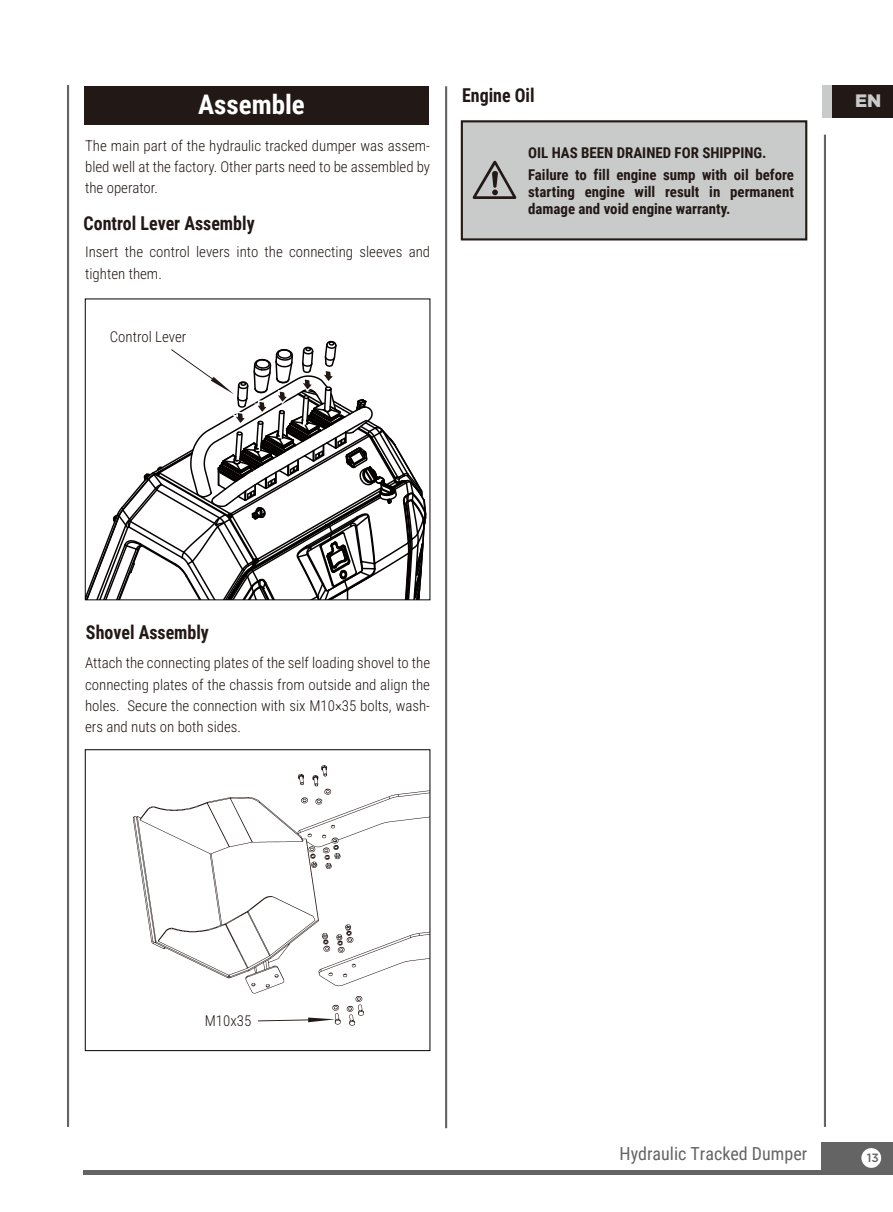
<style>
.page{position:relative;width:893px;height:1212px;background:#fff}
.page>*{position:absolute;margin:0;border:0;box-sizing:border-box;transform-origin:0 0}
.t1{font:700 27px "Roboto Condensed";color:#fff}
.t2{font:700 19.2px "Roboto Condensed";color:#221815;scale:.94 1}
.t3{font:18px "Roboto Condensed";color:#656464}
.t4{font:900 18px "Gotham";color:#c9caca}
.t5{font:300 14.85px/21.3px "Roboto Condensed";color:#221815;text-align:justify}
.t6{font:700 14.85px/21.3px "Roboto Condensed";color:#221815}
.t7{font:500 12px "Gotham";color:#656464}
</style>
<div class="page">
<div style="left:822px;top:1142px;width:71px;height:32px;background:#656464"></div>
<hr style="left:84px;top:1170px;width:738px;height:4px;background:#656464">
<div style="left:861px;top:1148px;width:20px;height:20px;background:#fff;border-radius:50%"></div>
<div style="left:822px;top:85px;width:71px;height:32px;background:#221815"></div>
<div style="left:822px;top:85px;width:9px;height:32px;background:#c9caca"></div>
<hr style="left:824px;top:135px;width:2px;height:992px;background:#656464">
<hr style="left:445px;top:86px;width:2px;height:1042px;background:#656464">
<hr style="left:67px;top:85px;width:2px;height:1042px;background:#656464">
<div style="left:84px;top:86px;width:345px;height:38px;background:#221815"></div>
<div style="left:461px;top:120px;width:346px;height:120px;background:#c9caca;border:2px solid #221815"></div>
<svg style="left:473px;top:161px;width:43px;height:38px"></svg>
<svg style="left:85px;top:340px;width:342px;height:261px"></svg>
<svg style="left:133px;top:790px;width:295px;height:203px"></svg>
<svg style="left:331px;top:825px;width:4px;height:3px"></svg>
<svg style="left:251px;top:983px;width:4px;height:3px"></svg>
<svg style="left:266px;top:984px;width:4px;height:3px"></svg>
<svg style="left:275px;top:974px;width:4px;height:3px"></svg>
<svg style="left:347px;top:996px;width:17px;height:30px"></svg>
<svg style="left:298px;top:765px;width:33px;height:39px"></svg>
<svg style="left:308px;top:834px;width:33px;height:35px"></svg>
<svg style="left:319px;top:924px;width:109px;height:62px"></svg>
<svg style="left:258px;top:1005px;width:83px;height:20px"></svg>
<div style="left:85px;top:749px;width:345px;height:302px;border:1px solid #040000"></div>
<h1 class="t1" style="left:198px;top:86px;width:108px">Assemble</h1>
<p class="t5" style="left:85px;top:134px;width:346px">The main part of the hydraulic tracked dumper was assem&shy;bled well at the factory. Other parts need to be assembled by the operator.</p>
<p class="t2" style="left:84px;top:210px;width:184px">Control Lever Assembly</p>
<p class="t5" style="left:85px;top:241px;width:346px">Insert the control levers into the connecting sleeves and tighten them.</p>
<p class="t5" style="left:110px;top:325px;width:78px">Control Lever</p>
<p class="t2" style="left:462px;top:82px;width:79px">Engine Oil</p>
<p class="t6" style="left:528px;top:142px;width:267px">OIL HAS BEEN DRAINED FOR SHIPPING.<br>Failure to fill engine sump with oil before</p>
<p class="t6" style="left:528px;top:182px;width:267px;line-height:17px">starting engine will result in permanent damage and void engine warranty.</p>
<p class="t4" style="left:855px;top:90px;width:28px">EN</p>
<p class="t2" style="left:86px;top:619px;width:132px">Shovel Assembly</p>
<p class="t5" style="left:85px;top:652px;width:346px">Attach the connecting plates of the self loading shovel to the connecting plates of the chassis from outside and align the holes. Secure the connection with six M10×35 bolts, wash&shy;ers and nuts on both sides.</p>
<p class="t5" style="left:205px;top:1009px;width:48px">M10x35</p>
<p class="t3" style="left:619px;top:1140px;width:189px">Hydraulic Tracked Dumper</p>
<p class="t7" style="left:867px;top:1151px;width:14px">13</p>
</div>
